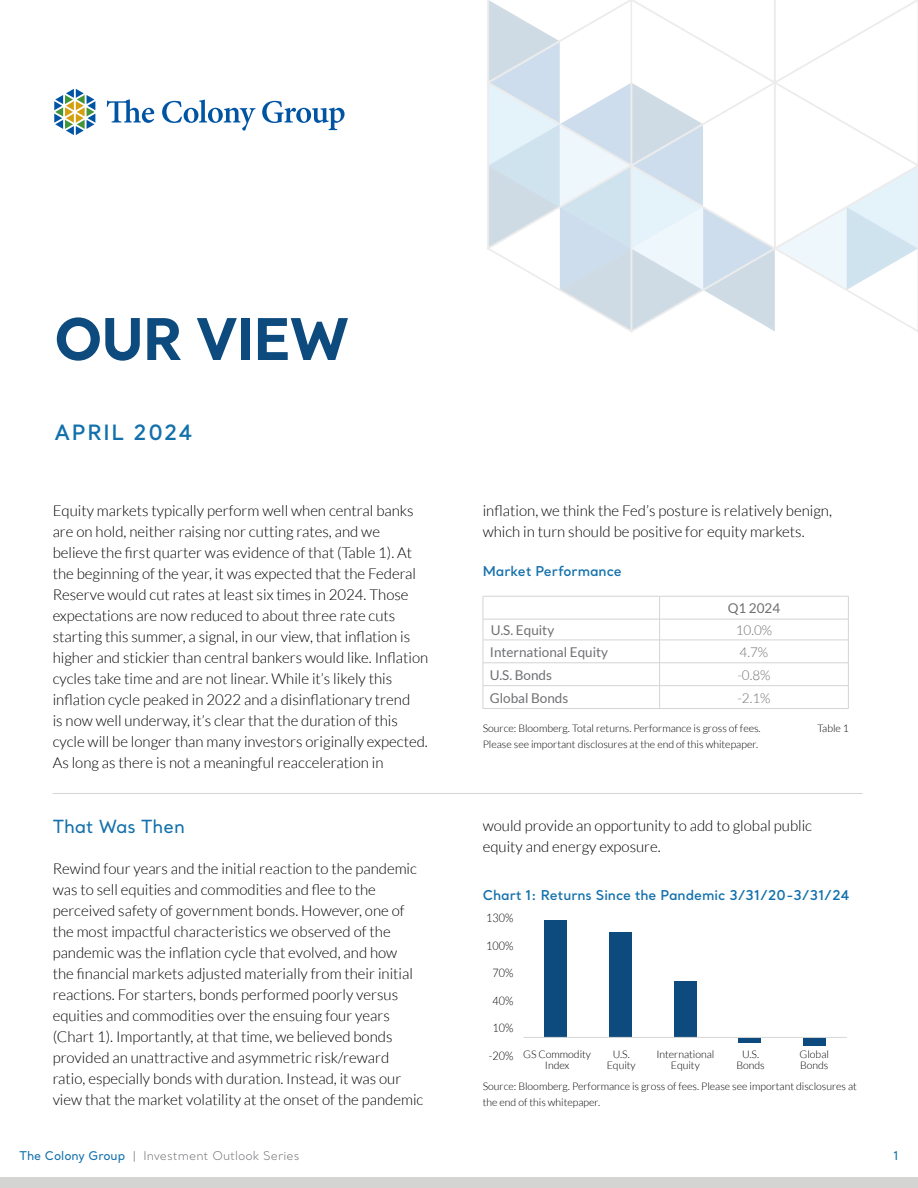
<style>
.page{position:relative;width:918px;height:1188px;background:#fff}
.page>*{position:absolute;margin:0;border:0;box-sizing:border-box;transform-origin:0 0}
.t1{font:700 57px "Santral";letter-spacing:-.025em;color:#0d4a7d}
.t2{font:600 21px "Santral";letter-spacing:.075em;color:#1270ab}
.t3{font:500 18px "Santral";color:#1270ab}
.t4{font:300 15px/21px "Lato";color:#000}
.t5{font:600 13.5px "Santral";color:#1270ab}
.t6{font:13.5px "Lato";color:#6f7073}
.t7{font:300 13.5px "Lato";color:#6f7073}
.t8{font:300 12px "Santral";color:#6f7073}
.t9{font:500 12px "Santral";color:#1270ab}
.t10{font:300 11.7px "Lato";color:#000;scale:.92 1}
.t11{font:300 10.5px/10.5px "Lato";color:#000;text-align:center}
.s1{font-weight:500;color:#1270ab}
</style>
<div class="page">
<svg style="left:54px;top:89px;width:41px;height:46px"></svg>
<svg style="left:107px;top:99px;width:47px;height:24px"></svg>
<svg style="left:162px;top:100px;width:93px;height:31px"></svg>
<svg style="left:262px;top:101px;width:83px;height:29px"></svg>
<img style="left:487px;top:0;width:431px;height:333px">
<hr style="left:483px;top:596px;width:177px;height:1px;background:#d4d4d3">
<hr style="left:660px;top:596px;width:189px;height:1px;background:#d4d4d3">
<hr style="left:483px;top:619px;width:177px;height:1px;background:#d4d4d3">
<hr style="left:660px;top:619px;width:189px;height:1px;background:#d4d4d3">
<hr style="left:483px;top:640px;width:177px;height:1px;background:#d4d4d3">
<hr style="left:660px;top:640px;width:189px;height:1px;background:#d4d4d3">
<hr style="left:483px;top:663px;width:177px;height:1px;background:#d4d4d3">
<hr style="left:660px;top:663px;width:189px;height:1px;background:#d4d4d3">
<hr style="left:483px;top:685px;width:177px;height:1px;background:#d4d4d3">
<svg style="left:483px;top:597px;width:1px;height:111px"></svg>
<hr style="left:660px;top:685px;width:189px;height:1px;background:#d4d4d3">
<svg style="left:659px;top:597px;width:1px;height:111px"></svg>
<svg style="left:848px;top:596px;width:1px;height:112px"></svg>
<hr style="left:483px;top:708px;width:177px;height:1px;background:#d4d4d3">
<hr style="left:660px;top:708px;width:189px;height:1px;background:#d4d4d3">
<div style="left:544px;top:920px;width:23px;height:117px;background:#0d4a7d"></div>
<div style="left:609px;top:932px;width:23px;height:105px;background:#0d4a7d"></div>
<div style="left:674px;top:981px;width:22px;height:56px;background:#0d4a7d"></div>
<div style="left:738px;top:1037px;width:23px;height:6px;background:#0d4a7d"></div>
<div style="left:803px;top:1037px;width:23px;height:9px;background:#0d4a7d"></div>
<hr style="left:523px;top:1037px;width:324px;height:1px;background:#d9d9d9">
<hr style="left:53px;top:793px;width:810px;height:1px;background:#d4d4d3">
<div style="left:0;top:1178px;width:918px;height:10px;background:#d4d4d3"></div>
<h1 class="t1" style="left:54px;top:300px;width:297px">OUR VIEW</h1>
<h2 class="t2" style="left:54px;top:418px;width:140px">APRIL 2024</h2>
<p class="t4" style="left:53px;top:500px;width:377px">Equity markets typically perform well when central banks are on hold, neither raising nor cutting rates, and we believe the first quarter was evidence of that (Table 1). At the beginning of the year, it was expected that the Federal Reserve would cut rates at least six times in 2024. Those expectations are now reduced to about three rate cuts starting this summer, a signal, in our view, that inflation is higher and stickier than central bankers would like. Inflation cycles take time and are not linear. While it’s likely this inflation cycle peaked in 2022 and a disinflationary trend<br>is now well underway, it’s clear that the duration of this cycle will be longer than many investors originally expected.<br>As long as there is not a meaningful reacceleration in</p>
<p class="t4" style="left:483px;top:500px;width:351px">inflation, we think the Fed’s posture is relatively benign, which in turn should be positive for equity markets.</p>
<p class="t5" style="left:483px;top:562px;width:141px">Market Performance</p>
<p class="t6" style="left:728px;top:601px;width:54px">Q1 2024</p>
<p class="t6" style="left:491px;top:623px;width:65px">U.S. Equity</p>
<p class="t7" style="left:736px;top:623px;width:38px">10.0%</p>
<p class="t6" style="left:490px;top:644px;width:120px">International Equity</p>
<p class="t7" style="left:740px;top:645px;width:30px">4.7%</p>
<p class="t6" style="left:490px;top:667px;width:64px">U.S. Bonds</p>
<p class="t7" style="left:737px;top:668px;width:35px">-0.8%</p>
<p class="t6" style="left:490px;top:690px;width:80px">Global Bonds</p>
<p class="t7" style="left:737px;top:690px;width:35px">-2.1%</p>
<p class="t11" style="left:483px;top:723px;width:279px">Source: Bloomberg. Total returns. Performance is gross of fees.</p>
<p class="t11" style="left:817px;top:723px;width:33px">Table 1</p>
<p class="t11" style="left:483px;top:739px;width:277px">Please see important disclosures at the end of this whitepaper.</p>
<p class="t3" style="left:53px;top:814px;width:134px">That Was Then</p>
<p class="t4" style="left:53px;top:858px;width:372px">Rewind four years and the initial reaction to the pandemic was to sell equities and commodities and flee to the perceived safety of government bonds. However, one of the most impactful characteristics we observed of the pandemic was the inflation cycle that evolved, and how<br>the financial markets adjusted materially from their initial reactions. For starters, bonds performed poorly versus equities and commodities over the ensuing four years (Chart 1). Importantly, at that time, we believed bonds provided an unattractive and asymmetric risk/reward ratio, especially bonds with duration. Instead, it was our view that the market volatility at the onset of the pandemic</p>
<p class="t4" style="left:483px;top:815px;width:331px">would provide an opportunity to add to global public equity and energy exposure.</p>
<p class="t5" style="left:483px;top:886px;width:368px">Chart 1: Returns Since the Pandemic 3/31/20-3/31/24</p>
<p class="t10" style="left:486px;top:912px;width:31px">130%</p>
<p class="t10" style="left:486px;top:939px;width:31px">100%</p>
<p class="t10" style="left:493px;top:967px;width:24px">70%</p>
<p class="t10" style="left:493px;top:994px;width:24px">40%</p>
<p class="t10" style="left:493px;top:1022px;width:24px">10%</p>
<p class="t10" style="left:489px;top:1049px;width:28px">-20%</p>
<p class="t11" style="left:523px;top:1049px;width:69px">GS Commodity<br>Index</p>
<p class="t11" style="left:607px;top:1049px;width:30px">U.S.<br>Equity</p>
<p class="t11" style="left:656px;top:1049px;width:60px">International<br>Equity</p>
<p class="t11" style="left:736px;top:1049px;width:30px">U.S.<br>Bonds</p>
<p class="t11" style="left:800px;top:1049px;width:31px;text-align:left">Global<br>Bonds</p>
<p class="t11" style="left:483px;top:1078px;width:376px;line-height:16.5px;text-align:left">Source: Bloomberg. Performance is gross of fees. Please see important disclosures at the end of this whitepaper.</p>
<p class="t8" style="left:20px;top:1147px;width:281px"><span class="s1">The Colony Group</span> | Investment Outlook Series</p>
<p class="t9" style="left:893px;top:1147px;width:7px">1</p>
</div>
